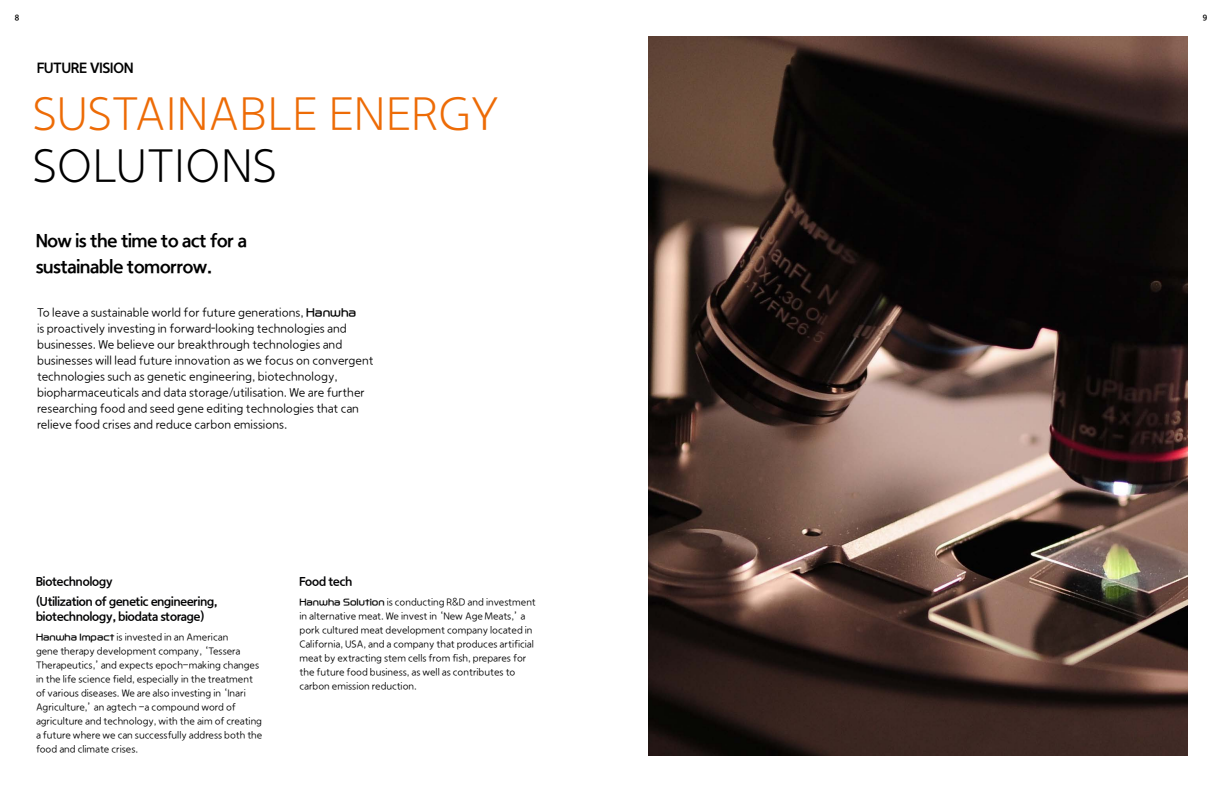
<style>
.page{position:relative;width:1224px;height:792px;background:#fff}
.page>*{position:absolute;margin:0;border:0;box-sizing:border-box;transform-origin:0 0}
.t1{font:48px "hanwha Gothic T";letter-spacing:-.02em;color:#ed6b06}
.t2{font:48px "hanwha Gothic T";letter-spacing:-.01em;color:#000}
.t3{font:18px/26px "hanwha Gothic B";color:#000}
.t4{font:14px "hanwha Gothic B";letter-spacing:.01em;color:#000}
.t5{font:12px/16px "hanwha Gothic EL";color:#000}
.t6{font:12px/15px "hanwha Gothic B";color:#020203}
.t7{font:10px/14px "hanwha Gothic EL";color:#000}
.t8{font:8px "hanwha Gothic R";color:#000}
.s1{font-family:"Hanwha R";font-size:11px}
.s2{font-family:"Hanwha R";font-size:9px}
</style>
<div class="page">
<img style="left:648px;top:36px;width:540px;height:720px">
<p class="t8" style="left:15px;top:13px;width:6px">8</p>
<p class="t8" style="left:1203px;top:13px;width:6px">9</p>
<p class="t4" style="left:37px;top:60px;width:98px">FUTURE VISION</p>
<p class="t1" style="left:32px;top:86px;width:470px">SUSTAINABLE ENERGY</p>
<p class="t2" style="left:32px;top:138px;width:246px">SOLUTIONS</p>
<p class="t3" style="left:36px;top:227px;width:212px">Now is the time to act for a sustainable tomorrow.</p>
<p class="t5" style="left:37px;top:304px;width:338px">To leave a sustainable world for future generations, <span class="s1">Hanwha<br></span>is proactively investing in forward–looking technologies and businesses. We believe our breakthrough technologies and businesses will lead future innovation as we focus on convergent technologies such as genetic engineering, biotechnology, biopharmaceuticals and data storage/utilisation. We are further researching food and seed gene editing technologies that can relieve food crises and reduce carbon emissions.</p>
<p class="t6" style="left:36px;top:574px;width:78px">Biotechnology</p>
<p class="t6" style="left:36px;top:594px;width:183px">(Utilization of genetic engineering, biotechnology, biodata storage)</p>
<p class="t7" style="left:36px;top:630px;width:228px"><span class="s2">Hanwha Impact</span> is invested in an American<br>gene therapy development company, ‘Tessera Therapeutics,’ and expects epoch-making changes in the life science field, especially in the treatment of various diseases. We are also investing in ‘Inari Agriculture,’ an agtech -a compound word of agriculture and technology, with the aim of creating a future where we can successfully address both the food and climate crises.</p>
<p class="t6" style="left:299px;top:574px;width:54px">Food tech</p>
<p class="t7" style="left:299px;top:595px;width:238px"><span class="s2">Hanwha Solution</span> is conducting R&amp;D and investment in alternative meat. We invest in ‘New Age Meats,’ a pork cultured meat development company located in California, USA, and a company that produces artificial meat by extracting stem cells from fish, prepares for the future food business, as well as contributes to carbon emission reduction.</p>
</div>
